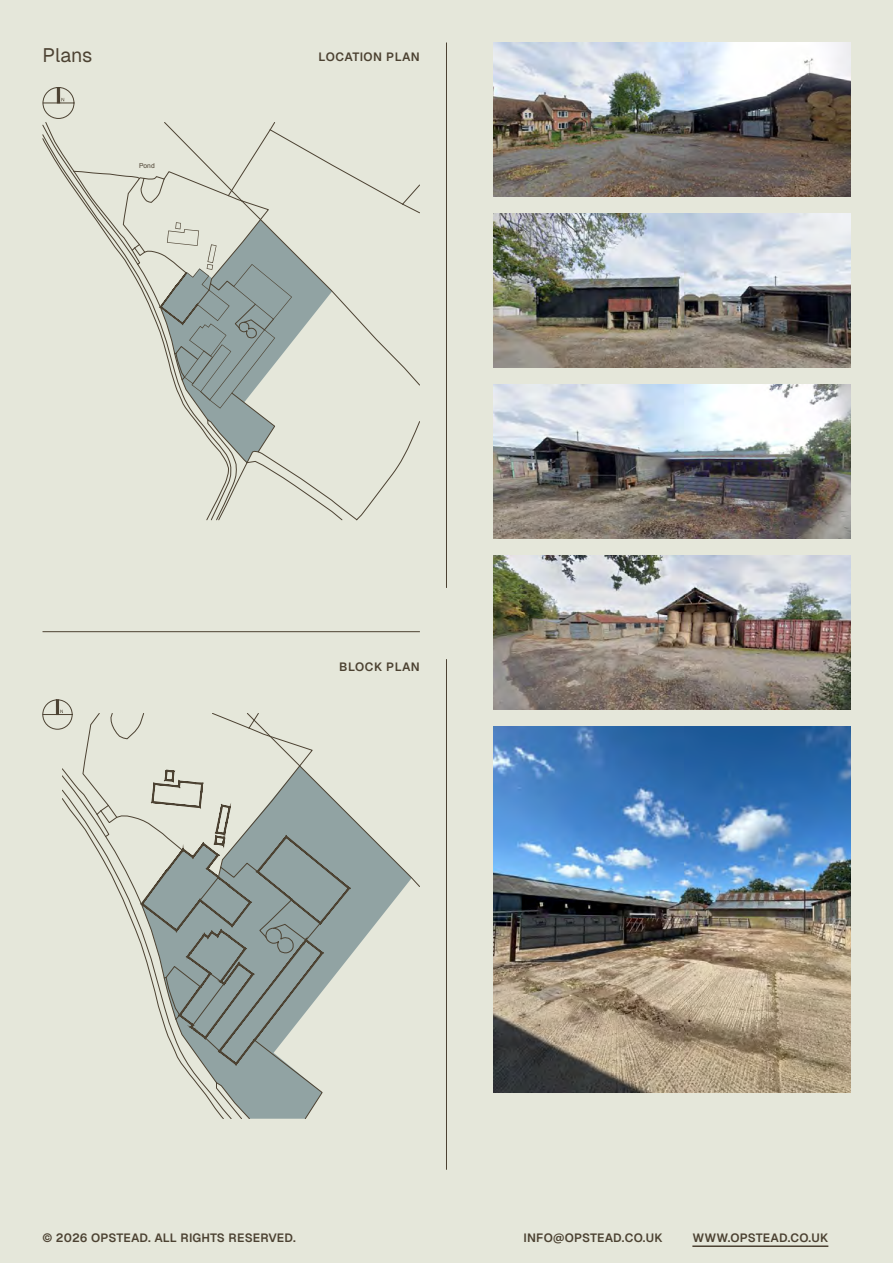
<style>
.page{position:relative;width:893px;height:1263px;background:#e5e7da}
.page>*{position:absolute;margin:0;border:0;box-sizing:border-box;transform-origin:0 0}
.t1{font:19.5px "Geist";color:#4c4232}
.t2{font:600 12px "Geist";letter-spacing:.015em;color:#4c4232}
.t3{font:600 12px "Geist";letter-spacing:.045em;color:#4c4232}
.t4{font:6.75px "Arial";color:#4c4232}
</style>
<div class="page">
<svg style="left:42px;top:122px;width:378px;height:399px"></svg>
<div style="left:43px;top:87px;width:31px;height:32px;border:1px solid #4c4232;border-radius:50%"></div>
<hr style="left:43px;top:103px;width:31px;height:1px;background:#4c4232">
<svg style="left:57px;top:87px;width:7px;height:17px"></svg>
<svg style="left:43px;top:699px;width:377px;height:420px"></svg>
<hr style="left:446px;top:43px;width:1px;height:545px;background:#4c4232">
<hr style="left:446px;top:659px;width:1px;height:511px;background:#4c4232">
<hr style="left:43px;top:631px;width:377px;height:1px;background:#4c4232">
<hr style="left:692px;top:1245px;width:136px;height:2px;background:#4c4232">
<img style="left:494px;top:43px;width:356px;height:153px">
<img style="left:494px;top:213px;width:356px;height:154px">
<img style="left:494px;top:384px;width:356px;height:154px">
<img style="left:494px;top:555px;width:356px;height:154px">
<img style="left:494px;top:726px;width:356px;height:366px">
<h1 class="t1" style="left:43px;top:44px;width:51px">Plans</h1>
<p class="t4" style="left:139px;top:162px;width:17px">Pond</p>
<p class="t2" style="left:319px;top:49px;width:103px">LOCATION PLAN</p>
<p class="t3" style="left:339px;top:660px;width:82px">BLOCK PLAN</p>
<p class="t2" style="left:43px;top:1230px;width:255px">© 2026 OPSTEAD. ALL RIGHTS RESERVED.</p>
<p class="t2" style="left:524px;top:1230px;width:141px">INFO@OPSTEAD.CO.UK</p>
<p class="t2" style="left:692px;top:1230px;width:137px">WWW.OPSTEAD.CO.UK</p>
<p class="t2" style="left:49px;top:1230px;width:255px">© 2026 OPSTEAD. A L RIGHTS RESERVED.</p>
<p class="t2" style="left:530px;top:1230px;width:141px">INFO@OPSTEAD.CO.UK</p>
<p class="t2" style="left:699px;top:1230px;width:137px">WWW.OPSTEAD.CO.UK</p>
</div>
